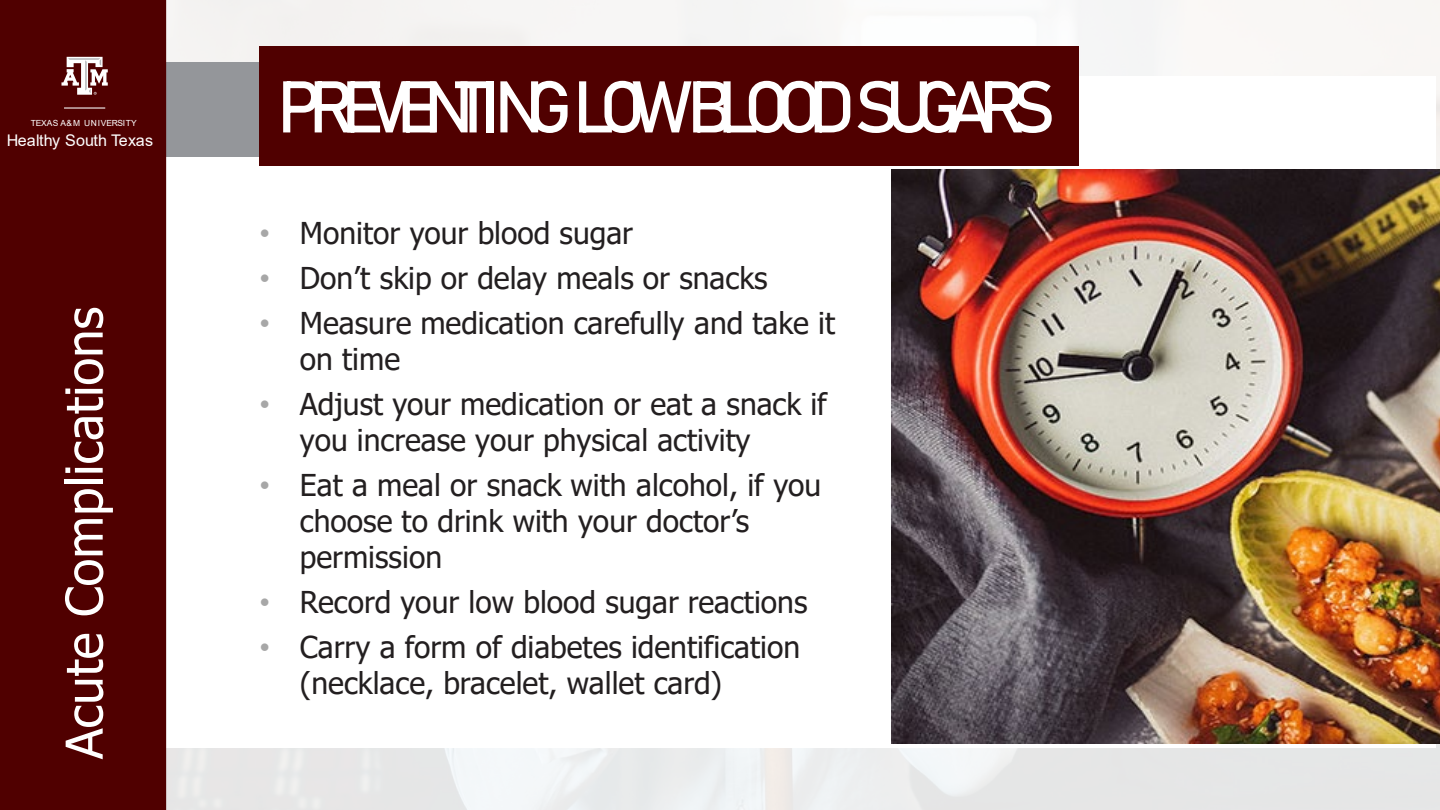
<style>
.page{position:relative;width:1440px;height:810px;background:#fff}
.page>*{position:absolute;margin:0;border:0;box-sizing:border-box;transform-origin:0 0}
.t1{font:72px "Bahnschrift";letter-spacing:-.2em;color:#fff}
.t2{font:51px "Tahoma";color:#fff}
.t3{font:30px/36px "Tahoma";color:#231f20}
.t4{font:16.05px "Arial";letter-spacing:.005em;color:#fff}
.t5{font:8.4px "Arial";letter-spacing:.015em;color:#fff}
.s1{font-family:"Arial";color:#a7a7a7}
</style>
<div class="page">
<div style="left:0;top:0;width:1440px;height:810px;background:#fff;opacity:.9"></div>
<div style="left:160px;top:76px;width:1275px;height:671px;background:#fff"></div>
<img style="left:891px;top:170px;width:549px;height:574px">
<div style="left:165px;top:62px;width:95px;height:95px;background:#94969a"></div>
<div style="left:259px;top:46px;width:819px;height:120px;background:#500000"></div>
<div style="left:0;top:0;width:166px;height:810px;background:#500000"></div>
<hr style="left:64px;top:107px;width:41px;height:2px;background:#fff">
<svg style="left:62px;top:57px;width:46px;height:38px"></svg>
<p class="t5" style="left:31px;top:118px;width:108px">TEXAS A&amp;M UNIVERSITY</p>
<p class="t4" style="left:7px;top:129px;width:148px">Healthy South Texas</p>
<p class="t2" style="left:50px;top:759px;width:454px;rotate:-90deg">Acute Complications</p>
<h2 class="t1" style="left:277px;top:62px;width:780px">PREVENTING LOW BLOOD SUGARS</h2>
<p class="t3" style="left:259px;top:217px;width:375px"><span class="s1">•</span> Monitor your blood sugar</p>
<p class="t3" style="left:259px;top:262px;width:510px"><span class="s1">•</span> Don’t skip or delay meals or snacks</p>
<p class="t3" style="left:300px;top:307px;width:537px;text-indent:-40px"><span class="s1">•</span> Measure medication carefully and take it on time</p>
<p class="t3" style="left:300px;top:388px;width:528px;text-indent:-40px"><span class="s1">•</span> Adjust your medication or eat a snack if you increase your physical activity</p>
<p class="t3" style="left:300px;top:469px;width:523px;text-indent:-40px"><span class="s1">•</span> Eat a meal or snack with alcohol, if you choose to drink with your doctor’s permission</p>
<p class="t3" style="left:259px;top:586px;width:550px"><span class="s1">•</span> Record your low blood sugar reactions</p>
<p class="t3" style="left:300px;top:631px;width:502px;text-indent:-40px"><span class="s1">•</span> Carry a form of diabetes identification (necklace, bracelet, wallet card)</p>
</div>
